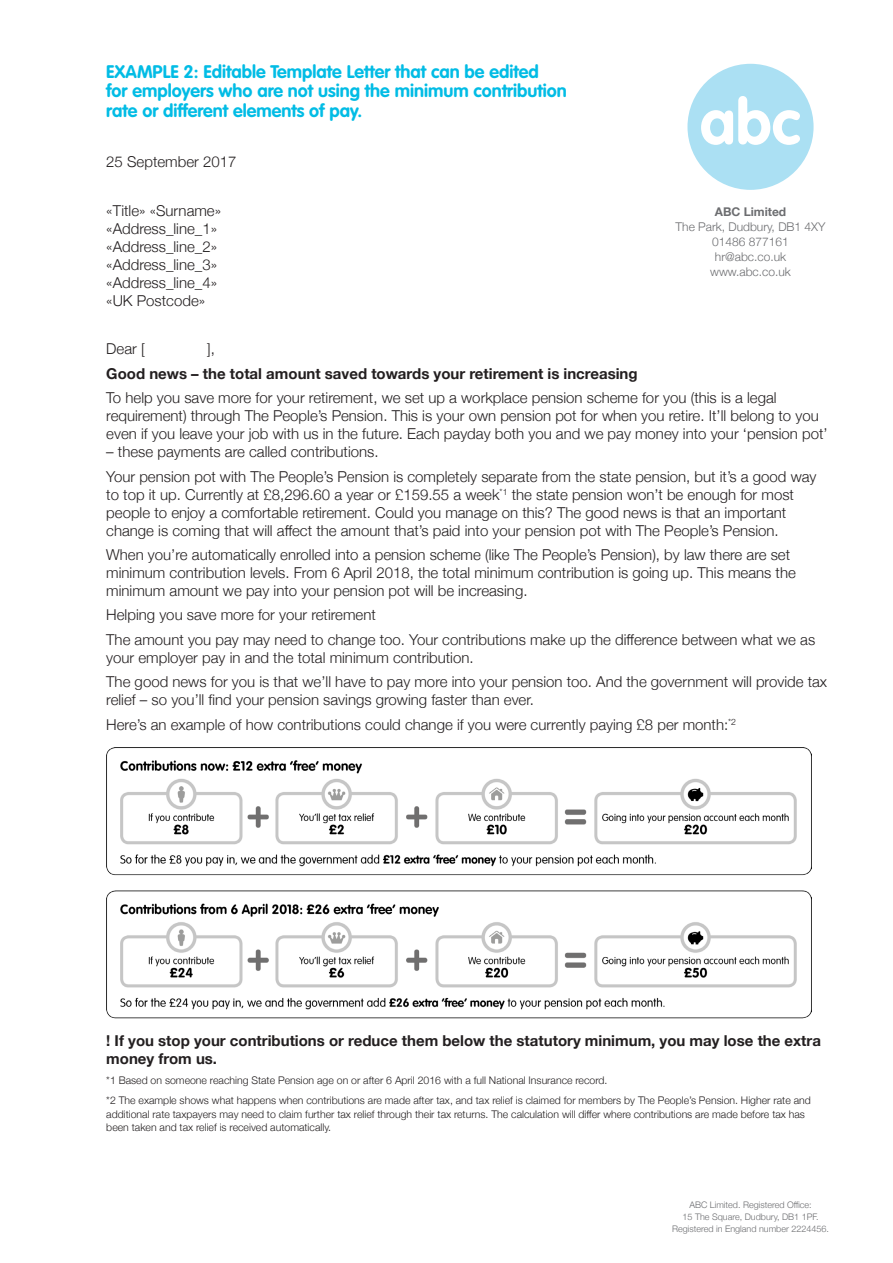
<style>
.page{position:relative;width:893px;height:1263px;background:#fff}
.page>*{position:absolute;margin:0;border:0;box-sizing:border-box;transform-origin:0 0}
._4__Body_Text_11_13{font:700 18px/19.5px "VAG Rounded Std";color:#02bce5}
._4__Body_Text_11_13-2{font:300 15px/18px "Helvetica Neue";color:#231f20}
._4__Body_Text_11_13-3{font:700 15px/18px "Helvetica Neue";color:#231f20}
._4__Body_Text_11_13-4{font:300 12px "Helvetica Neue";color:#6c6d70}
._4__Body_Text_11_13-5{font:700 12px "Helvetica Neue";color:#6c6d70}
._4__Body_Text_11_13-6{font:300 10.5px/13.5px "Helvetica Neue";color:#231f20}
._4__Body_Text_11_13-7{font:300 9px/12px "Helvetica Neue";color:#6c6d70;text-align:center}
</style>
<div class="page">
<div style="left:687px;top:64px;width:127px;height:126px;background:#abe0f3;border-radius:50%"></div>
<svg style="left:701px;top:96px;width:99px;height:49px"></svg>
<img style="left:106px;top:747px;width:706px;height:128px">
<img style="left:106px;top:891px;width:706px;height:128px">
<p class="_4__Body_Text_11_13" style="left:106px;top:62px;width:462px">EXAMPLE 2: Editable Template Letter that can be edited<br>for employers who are not using the minimum contribution rate or different elements of pay.</p>
<p class="_4__Body_Text_11_13-2" style="left:106px;top:151px;width:132px">25 September 2017</p>
<p class="_4__Body_Text_11_13-2" style="left:106px;top:200px;width:116px">«Title» «Surname»</p>
<p class="_4__Body_Text_11_13-2" style="left:106px;top:218px;width:112px">«Address_line_1»</p>
<p class="_4__Body_Text_11_13-2" style="left:106px;top:236px;width:112px">«Address_line_2»</p>
<p class="_4__Body_Text_11_13-2" style="left:106px;top:254px;width:112px">«Address_line_3»</p>
<p class="_4__Body_Text_11_13-2" style="left:106px;top:272px;width:112px">«Address_line_4»</p>
<p class="_4__Body_Text_11_13-2" style="left:106px;top:290px;width:100px">«UK Postcode»</p>
<p class="_4__Body_Text_11_13-2" style="left:106px;top:339px;width:40px">Dear [</p>
<p class="_4__Body_Text_11_13-2" style="left:207px;top:339px;width:9px">],</p>
<p class="_4__Body_Text_11_13-3" style="left:106px;top:365px;width:533px">Good news – the total amount saved towards your retirement is increasing</p>
<p class="_4__Body_Text_11_13-2" style="left:106px;top:388px;width:723px">To help you save more for your retirement, we set up a workplace pension scheme for you (this is a legal requirement) through The People’s Pension. This is your own pension pot for when you retire. It’ll belong to you even if you leave your job with us in the future. Each payday both you and we pay money into your ‘pension pot’</p>
<p class="_4__Body_Text_11_13-2" style="left:106px;top:442px;width:274px">– these payments are called contributions.</p>
<p class="_4__Body_Text_11_13-2" style="left:106px;top:466px;width:712px">Your pension pot with The People’s Pension is completely separate from the state pension, but it’s a good way to top it up. Currently at £8,296.60 a year or £159.55 a week<sup>*1</sup> the state pension won’t be enough for most people to enjoy a comfortable retirement. Could you manage on this? The good news is that an important change is coming that will affect the amount that’s paid into your pension pot with The People’s Pension.</p>
<p class="_4__Body_Text_11_13-2" style="left:106px;top:544px;width:691px">When you’re automatically enrolled into a pension scheme (like The People’s Pension), by law there are set minimum contribution levels. From 6 April 2018, the total minimum contribution is going up. This means the minimum amount we pay into your pension pot will be increasing.</p>
<p class="_4__Body_Text_11_13-2" style="left:106px;top:605px;width:271px">Helping you save more for your retirement</p>
<p class="_4__Body_Text_11_13-2" style="left:106px;top:629px;width:710px">The amount you pay may need to change too. Your contributions make up the difference between what we as your employer pay in and the total minimum contribution.</p>
<p class="_4__Body_Text_11_13-2" style="left:106px;top:672px;width:722px">The good news for you is that we’ll have to pay more into your pension too. And the government will provide tax relief – so you’ll find your pension savings growing faster than ever.</p>
<p class="_4__Body_Text_11_13-2" style="left:106px;top:714px;width:631px">Here’s an example of how contributions could change if you were currently paying £8 per month:<sup>*2</sup></p>
<p class="_4__Body_Text_11_13-5" style="left:715px;top:202px;width:73px">ABC Limited</p>
<p class="_4__Body_Text_11_13-4" style="left:676px;top:217px;width:151px">The Park, Dudbury, DB1 4XY</p>
<p class="_4__Body_Text_11_13-4" style="left:712px;top:232px;width:78px">01486 877161</p>
<p class="_4__Body_Text_11_13-4" style="left:715px;top:247px;width:73px">hr@abc.co.uk</p>
<p class="_4__Body_Text_11_13-4" style="left:710px;top:262px;width:82px">www.abc.co.uk</p>
<p class="_4__Body_Text_11_13-3" style="left:106px;top:1032px;width:716px">! If you stop your contributions or reduce them below the statutory minimum, you may lose the extra money from us.</p>
<p class="_4__Body_Text_11_13-6" style="left:106px;top:1073px;width:503px">*1 Based on someone reaching State Pension age on or after 6 April 2016 with a full National Insurance record.</p>
<p class="_4__Body_Text_11_13-6" style="left:106px;top:1093px;width:706px">*2 The example shows what happens when contributions are made after tax, and tax relief is claimed for members by The People’s Pension. Higher rate and additional rate taxpayers may need to claim further tax relief through their tax returns. The calculation will differ where contributions are made before tax has been taken and tax relief is received automatically.</p>
<p class="_4__Body_Text_11_13-7" style="left:672px;top:1198px;width:158px">ABC Limited. Registered Office:<br>15 The Square, Dudbury, DB1 1PF.<br>Registered in England number 2224456.</p>
</div>
